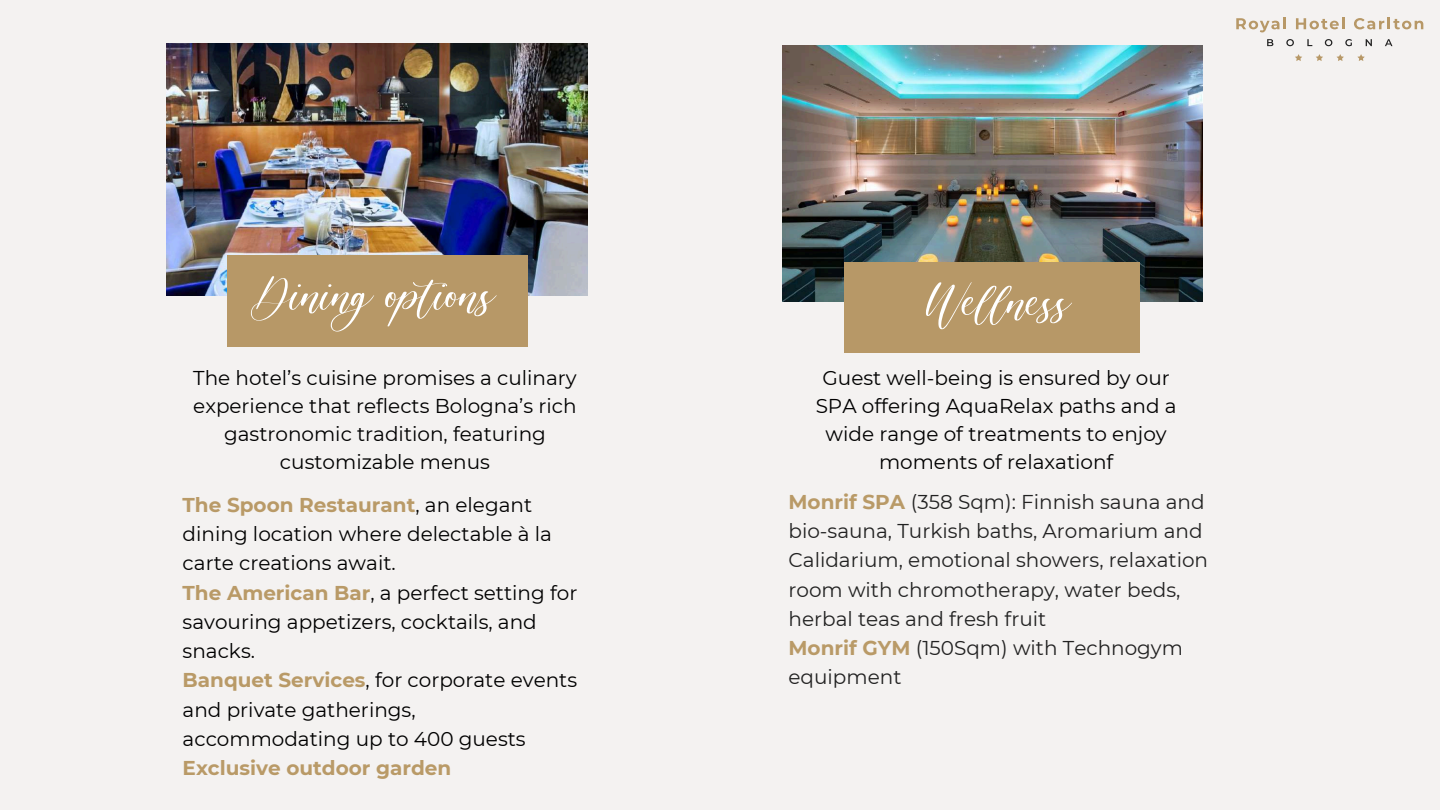
<style>
.page{position:relative;width:1440px;height:810px;background:#f4f2f1}
.page>*{position:absolute;margin:0;border:0;box-sizing:border-box;transform-origin:0 0}
.t1{font:62.2px "Elegante";color:#fff}
.t2{font:61.1px "Elegante";color:#fff}
.t3{font:20px/29.2px "Montserrat";color:#000;text-align:center}
.t4{font:20px/29.2px "Montserrat";color:#222}
.t5{font:700 20px "Montserrat";color:#b99a67}
.s1{font-weight:700;color:#b99a67}
</style>
<div class="page">
<img style="left:782px;top:45px;width:420px;height:256px">
<div style="left:845px;top:262px;width:295px;height:90px;background:#b79867"></div>
<img style="left:167px;top:43px;width:420px;height:252px">
<div style="left:227px;top:255px;width:300px;height:92px;background:#b79867"></div>
<svg style="left:1236px;top:18px;width:50px;height:14px"></svg>
<svg style="left:1296px;top:18px;width:49px;height:11px"></svg>
<svg style="left:1354px;top:18px;width:69px;height:11px"></svg>
<svg style="left:1295px;top:54px;width:7px;height:7px"></svg>
<svg style="left:1316px;top:54px;width:7px;height:7px"></svg>
<svg style="left:1337px;top:54px;width:7px;height:7px"></svg>
<svg style="left:1357px;top:54px;width:8px;height:7px"></svg>
<svg style="left:1267px;top:39px;width:6px;height:7px"></svg>
<svg style="left:1286px;top:39px;width:8px;height:7px"></svg>
<svg style="left:1307px;top:39px;width:5px;height:7px"></svg>
<svg style="left:1325px;top:39px;width:7px;height:7px"></svg>
<svg style="left:1345px;top:39px;width:7px;height:7px"></svg>
<svg style="left:1366px;top:39px;width:6px;height:7px"></svg>
<svg style="left:1385px;top:39px;width:7px;height:7px"></svg>
<h1 class="t1" style="left:253px;top:265px;width:243px">Dining options</h1>
<p class="t3" style="left:193px;top:364px;width:385px;line-height:27.8px">The hotel’s cuisine promises a culinary experience that reflects Bologna’s rich gastronomic tradition, featuring customizable menus</p>
<p class="t3" style="left:183px;top:490px;width:396px;text-align:left"><span class="s1">The Spoon Restaurant</span>, an elegant dining location where delectable à la carte creations await.<br><span class="s1">The American Bar</span>, a perfect setting for savouring appetizers, cocktails, and snacks.<br><span class="s1">Banquet Services</span>, for corporate events and private gatherings, accommodating up to 400 guests</p>
<p class="t5" style="left:183px;top:756px;width:270px">Exclusive outdoor garden</p>
<h2 class="t2" style="left:928px;top:272px;width:144px">Wellness</h2>
<p class="t3" style="left:816px;top:364px;width:362px;line-height:27.8px">Guest well-being is ensured by our<br>SPA offering AquaRelax paths and a wide range of treatments to enjoy moments of relaxationf</p>
<p class="t4" style="left:788px;top:487px;width:421px"><span class="s1">Monrif SPA</span> (358 Sqm): Finnish sauna and bio-sauna, Turkish baths, Aromarium and Calidarium, emotional showers, relaxation room with chromotherapy, water beds, herbal teas and fresh fruit<br><span class="s1">Monrif GYM</span> (150Sqm) with Technogym equipment</p>
</div>
